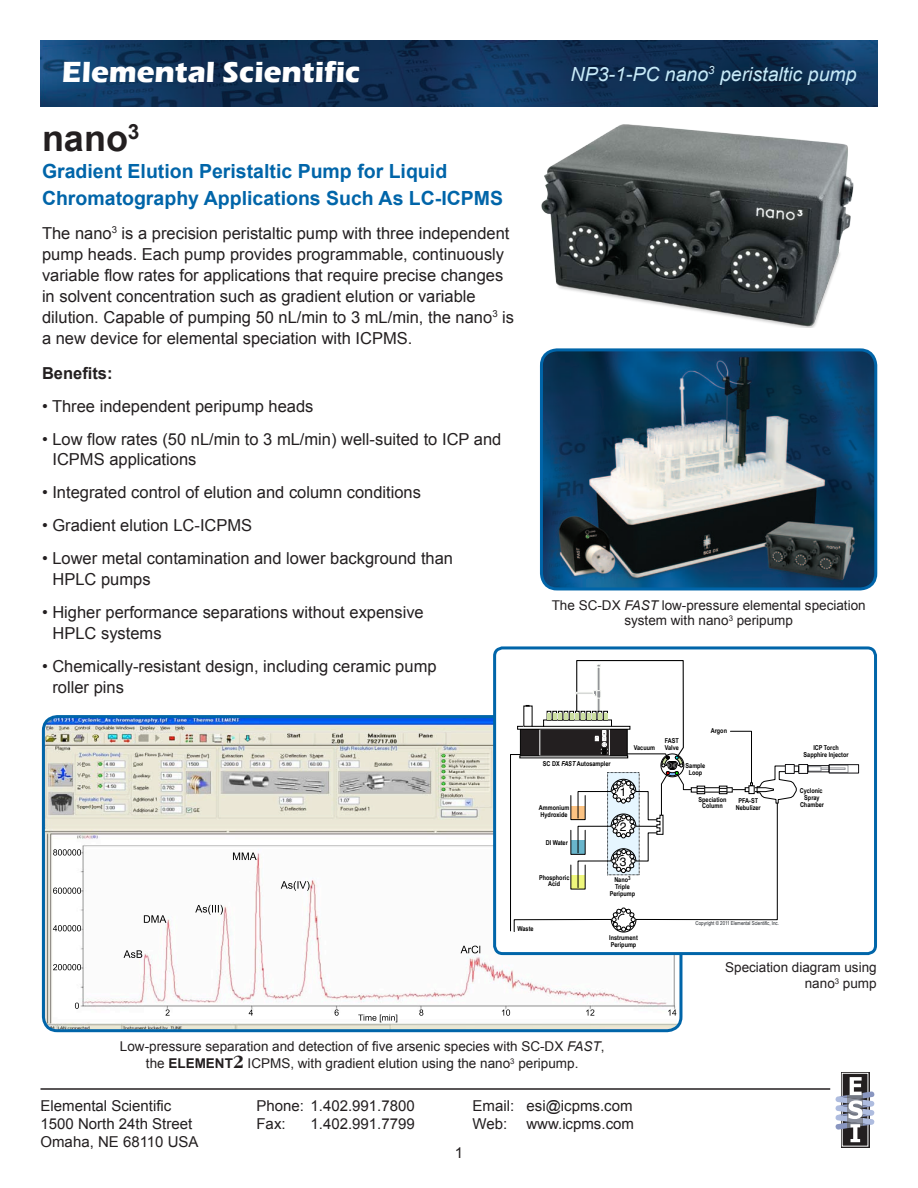
<style>
.page{position:relative;width:918px;height:1188px;background:#fff}
.page>*{position:absolute;margin:0;border:0;box-sizing:border-box;transform-origin:0 0}
.t1{font:700 36px "Arial";color:#231f20}
.t2{font:700 30px "Eras ITC";color:#fff}
.t3{font:700 19.5px/27px "Arial";color:#0065a9}
.Chart{font:italic 19.5px "Arial";color:#c7eaf8}
.t4{font:16.5px/21px "Arial";color:#231f20}
.t5{font:700 16.5px "Arial";color:#231f20}
.t6{font:15px "Arial";color:#231f20}
.Chart-2{font:13.5px/16.5px "Arial";color:#231f20;text-align:center}
.t7{font:12.15px "Helvetica";color:#000}
.t8{font:700 6.75px/6.8px "Arial Narrow";color:#000;text-align:center}
.t9{font:5.4px "Arial Narrow";color:#1d2126}
.s1{font-style:italic}
.s2{font-weight:700}
.s3{font-family:"Garamond";font-weight:700;font-size:19.5px}
</style>
<div class="page">
<img style="left:40px;top:40px;width:838px;height:66px">
<hr style="left:40px;top:1088px;width:790px;height:2px;background:#231f20">
<svg style="left:841px;top:1072px;width:28px;height:76px"></svg>
<div style="left:842px;top:1073px;width:26px;height:73px;border:1px solid #fff"></div>
<svg style="left:836px;top:1077px;width:38px;height:65px"></svg>
<img style="left:541px;top:124px;width:313px;height:203px">
<img style="left:43px;top:719px;width:638px;height:312px">
<div style="left:42px;top:715px;width:640px;height:317px;border:3px solid #0065a9;border-radius:14px"></div>
<img style="left:541px;top:352px;width:335px;height:237px">
<div style="left:540px;top:348px;width:337px;height:242px;border:3px solid #0065a9;border-radius:16px"></div>
<div style="left:495px;top:648px;width:381px;height:306px;background:#fff;border-radius:8px"></div>
<div style="left:829px;top:765px;width:19px;height:8px;border:1px solid #98999e"></div>
<div style="left:821px;top:768px;width:24px;height:2px;border:1px solid #98999e"></div>
<div style="left:798px;top:764px;width:10px;height:10px;border:1px solid #131215"></div>
<div style="left:808px;top:765px;width:21px;height:7px;border:1px solid #131215"></div>
<div style="left:829px;top:764px;width:30px;height:9px;border:1px solid #131215"></div>
<svg style="left:510px;top:660px;width:289px;height:273px"></svg>
<div style="left:493px;top:646px;width:384px;height:309px;border:3px solid #0065a9;border-radius:8px"></div>
<p class="t2" style="left:62px;top:55px;width:300px">Elemental Scientific</p>
<p class="t1" style="left:42px;top:119px;width:99px">nano<sup>3</sup></p>
<p class="t3" style="left:42px;top:158px;width:463px">Gradient Elution Peristaltic Pump for Liquid<br>Chromatography Applications Such As LC-ICPMS</p>
<p class="t4" style="left:42px;top:222px;width:474px">The nano<sup>3</sup> is a precision peristaltic pump with three independent pump heads. Each pump provides programmable, continuously variable flow rates for applications that require precise changes in solvent concentration such as gradient elution or variable dilution. Capable of pumping 50 nL/min to 3 mL/min, the nano<sup>3</sup> is a new device for elemental speciation with ICPMS.</p>
<p class="t5" style="left:42px;top:364px;width:72px">Benefits:</p>
<p class="t4" style="left:42px;top:396px;width:273px">• Three independent peripump heads</p>
<p class="t4" style="left:52px;top:430px;width:450px;line-height:19.5px;text-indent:-10px">• Low flow rates (50 nL/min to 3 mL/min) well-suited to ICP and<br>ICPMS applications</p>
<p class="t4" style="left:42px;top:481px;width:381px">• Integrated control of elution and column conditions</p>
<p class="t4" style="left:42px;top:514px;width:212px">• Gradient elution LC-ICPMS</p>
<p class="t4" style="left:52px;top:547px;width:402px;text-indent:-10px">• Lower metal contamination and lower background than<br>HPLC pumps</p>
<p class="t4" style="left:52px;top:601px;width:373px;text-indent:-10px">• Higher performance separations without expensive<br>HPLC systems</p>
<p class="t4" style="left:52px;top:655px;width:386px;text-indent:-10px">• Chemically-resistant design, including ceramic pump roller pins</p>
<p class="Chart" style="left:571px;top:63px;width:287px">NP3-1-PC nano<sup>3</sup> peristaltic pump</p>
<p class="Chart-2" style="left:552px;top:598px;width:316px;line-height:15px">The SC-DX <span class="s1">FAST</span> low-pressure elemental speciation system with nano<sup>3</sup> peripump</p>
<p class="t8" style="left:543px;top:760px;width:69px">SC DX <span class="s1">FAST</span> Autosampler</p>
<p class="t8" style="left:539px;top:804px;width:32px;text-align:left">Ammonium<br>Hydroxide</p>
<p class="t8" style="left:546px;top:839px;width:24px">DI Water</p>
<p class="t8" style="left:634px;top:744px;width:23px">Vacuum</p>
<p class="t7" style="left:620px;top:782px;width:8px">1</p>
<p class="t7" style="left:620px;top:817px;width:8px">2</p>
<p class="t7" style="left:620px;top:852px;width:8px">3</p>
<p class="t8" style="left:539px;top:874px;width:32px">Phosphoric<br>Acid</p>
<p class="t8" style="left:610px;top:877px;width:27px">Nano<sup>3<br></sup>Triple<br>Peripump</p>
<p class="t8" style="left:665px;top:737px;width:16px;text-align:left">FAST<br>Valve</p>
<p class="t8" style="left:711px;top:727px;width:18px">Argon</p>
<p class="t8" style="left:686px;top:762px;width:21px">Sample<br>Loop</p>
<p class="t8" style="left:699px;top:796px;width:29px">Speciation<br>Column</p>
<p class="t8" style="left:736px;top:797px;width:26px">PFA-ST<br>Nebulizer</p>
<p class="t8" style="left:804px;top:744px;width:47px">ICP Torch<br>Sapphire Injector</p>
<p class="t8" style="left:800px;top:787px;width:26px">Cyclonic<br>Spray<br>Chamber</p>
<p class="t8" style="left:518px;top:925px;width:18px">Waste</p>
<p class="t8" style="left:609px;top:934px;width:30px;text-align:left">Instrument<br>Peripump</p>
<p class="Chart-2" style="left:120px;top:1039px;width:486px">Low-pressure separation and detection of five arsenic species with SC-DX <span class="s1">FAST</span>, the <span class="s2">ELEMENT</span><span class="s3">2</span> ICPMS, with gradient elution using the nano<sup>3</sup> peripump.</p>
<p class="t6" style="left:40px;top:1098px;width:132px">Elemental Scientific</p>
<p class="t6" style="left:256px;top:1098px;width:160px">Phone: 1.402.991.7800</p>
<p class="t6" style="left:472px;top:1098px;width:162px">Email: esi@icpms.com</p>
<p class="t6" style="left:40px;top:1116px;width:153px">1500 North 24th Street</p>
<p class="t6" style="left:256px;top:1116px;width:31px">Fax:</p>
<p class="t6" style="left:310px;top:1116px;width:106px">1.402.991.7799</p>
<p class="t6" style="left:472px;top:1116px;width:36px">Web:</p>
<p class="t6" style="left:526px;top:1116px;width:109px">www.icpms.com</p>
<p class="t6" style="left:40px;top:1134px;width:160px">Omaha, NE 68110 USA</p>
<p class="t6" style="left:455px;top:1145px;width:10px">1</p>
<p class="t9" style="left:696px;top:920px;width:85px">Copyright © 2011 Elemental Scientific, Inc.</p>
<p class="Chart-2" style="left:725px;top:959px;width:153px;text-align:right">Speciation diagram using nano<sup>3</sup> pump</p>
</div>
